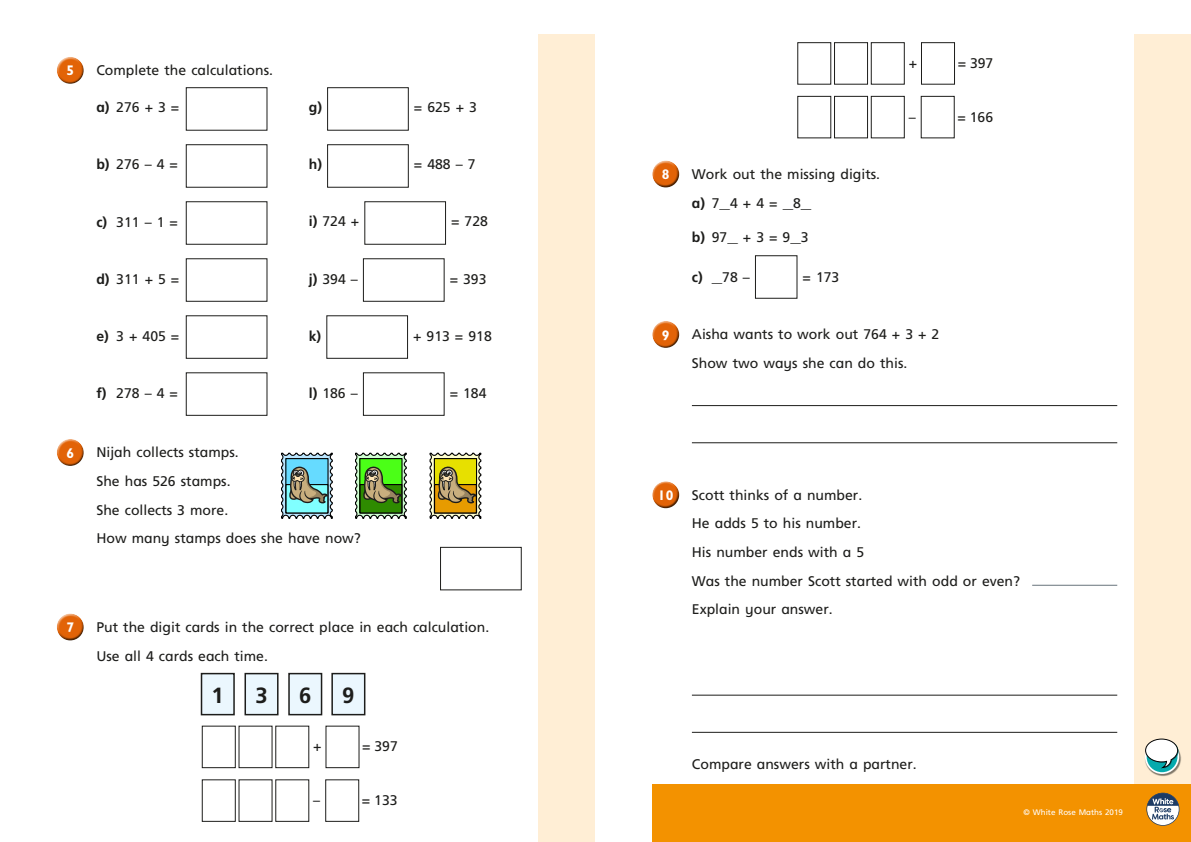
<style>
.page{position:relative;width:1191px;height:842px;background:#fff}
.page>*{position:absolute;margin:0;border:0;box-sizing:border-box;transform-origin:0 0}
.t1{font:700 22px "Frutiger Inf";color:#1d1d1b}
.t2{font:14px/28.7px "Frutiger Inf";color:#1d1d1b}
.t3{font:700 14px "Gill Infant";color:#fff}
.t4{font:14px "Frutiger Inf";color:#1d1d1b;scale:1.5 1}
.t5{font:700 14px "Frutiger Inf";color:#1d1d1b}
.t6{font:8px "Frutiger Inf";color:#fff}
.s1{font-weight:700}
</style>
<div class="page">
<div style="left:539px;top:34px;width:99px;height:808px;background:#ffeed5"></div>
<div style="left:1134px;top:34px;width:57px;height:808px;background:#ffeed5"></div>
<div style="left:595px;top:0;width:57px;height:842px;background:#fff"></div>
<div style="left:652px;top:785px;width:539px;height:57px;background:#f39200"></div>
<hr style="left:692px;top:405px;width:425px;height:1px;background:#1d1d1b">
<hr style="left:692px;top:442px;width:425px;height:1px;background:#1d1d1b">
<hr style="left:692px;top:695px;width:425px;height:1px;background:#1d1d1b">
<hr style="left:692px;top:732px;width:425px;height:1px;background:#1d1d1b">
<div style="left:834px;top:42px;width:34px;height:43px;border:1px solid #1d1d1b"></div>
<div style="left:870px;top:42px;width:34px;height:43px;border:1px solid #1d1d1b"></div>
<div style="left:921px;top:42px;width:34px;height:43px;border:1px solid #1d1d1b"></div>
<div style="left:834px;top:96px;width:34px;height:42px;border:1px solid #1d1d1b"></div>
<div style="left:870px;top:96px;width:34px;height:42px;border:1px solid #1d1d1b"></div>
<div style="left:652px;top:160px;width:28px;height:22px;background:#fff;opacity:.75"></div>
<div style="left:652px;top:164px;width:29px;height:25px;background:#1d1d1b;opacity:.75"></div>
<div style="left:755px;top:255px;width:42px;height:44px;border:1px solid #1d1d1b"></div>
<div style="left:652px;top:320px;width:28px;height:22px;background:#fff;opacity:.75"></div>
<div style="left:652px;top:325px;width:29px;height:24px;background:#1d1d1b;opacity:.75"></div>
<div style="left:652px;top:480px;width:28px;height:22px;background:#fff;opacity:.75"></div>
<div style="left:652px;top:485px;width:29px;height:24px;background:#1d1d1b;opacity:.75"></div>
<hr style="left:1032px;top:585px;width:85px;height:1px;background:#68747b">
<div style="left:56px;top:56px;width:28px;height:22px;background:#fff;opacity:.75"></div>
<div style="left:56px;top:61px;width:29px;height:24px;background:#1d1d1b;opacity:.75"></div>
<div style="left:186px;top:87px;width:81px;height:44px;border:1px solid #1d1d1b"></div>
<div style="left:327px;top:87px;width:82px;height:44px;border:1px solid #1d1d1b"></div>
<div style="left:186px;top:144px;width:81px;height:44px;border:1px solid #1d1d1b"></div>
<div style="left:327px;top:144px;width:82px;height:44px;border:1px solid #1d1d1b"></div>
<div style="left:186px;top:201px;width:81px;height:44px;border:1px solid #1d1d1b"></div>
<div style="left:364px;top:201px;width:82px;height:44px;border:1px solid #1d1d1b"></div>
<div style="left:186px;top:258px;width:81px;height:44px;border:1px solid #1d1d1b"></div>
<div style="left:363px;top:258px;width:81px;height:44px;border:1px solid #1d1d1b"></div>
<div style="left:186px;top:315px;width:81px;height:44px;border:1px solid #1d1d1b"></div>
<div style="left:326px;top:315px;width:82px;height:44px;border:1px solid #1d1d1b"></div>
<div style="left:186px;top:372px;width:81px;height:44px;border:1px solid #1d1d1b"></div>
<div style="left:363px;top:372px;width:81px;height:44px;border:1px solid #1d1d1b"></div>
<div style="left:56px;top:438px;width:28px;height:22px;background:#fff;opacity:.75"></div>
<div style="left:56px;top:443px;width:29px;height:24px;background:#1d1d1b;opacity:.75"></div>
<div style="left:440px;top:547px;width:82px;height:43px;border:1px solid #1d1d1b"></div>
<div style="left:56px;top:613px;width:28px;height:22px;background:#fff;opacity:.75"></div>
<div style="left:56px;top:617px;width:29px;height:25px;background:#1d1d1b;opacity:.75"></div>
<div style="left:245px;top:674px;width:33px;height:41px;background:#ebf7fe"></div>
<div style="left:244px;top:673px;width:34px;height:42px;border:2px solid #1d1d1b"></div>
<div style="left:201px;top:674px;width:33px;height:41px;background:#ebf7fe"></div>
<div style="left:201px;top:673px;width:34px;height:42px;border:2px solid #1d1d1b"></div>
<div style="left:289px;top:674px;width:32px;height:41px;background:#ebf7fe"></div>
<div style="left:288px;top:673px;width:34px;height:42px;border:2px solid #1d1d1b"></div>
<div style="left:332px;top:674px;width:33px;height:41px;background:#ebf7fe"></div>
<div style="left:331px;top:673px;width:34px;height:42px;border:2px solid #1d1d1b"></div>
<div style="left:202px;top:726px;width:34px;height:42px;border:1px solid #1d1d1b"></div>
<div style="left:202px;top:779px;width:34px;height:43px;border:1px solid #1d1d1b"></div>
<div style="left:325px;top:779px;width:34px;height:43px;border:1px solid #1d1d1b"></div>
<svg style="left:1146px;top:793px;width:33px;height:33px"></svg>
<img style="left:1148px;top:748px;width:33px;height:28px">
<svg style="left:1145px;top:740px;width:33px;height:33px"></svg>
<div style="left:1145px;top:740px;width:34px;height:34px;border:2px solid #fff;border-radius:50%"></div>
<svg style="left:1145px;top:739px;width:33px;height:29px"></svg>
<svg style="left:281px;top:452px;width:52px;height:67px;background:#76a8ad"></svg>
<svg style="left:355px;top:452px;width:52px;height:67px;background:#649e48"></svg>
<svg style="left:429px;top:452px;width:52px;height:67px;background:#ae9c45"></svg>
<p class="t3" style="left:66px;top:62px;width:9px">5</p>
<p class="t2" style="left:96px;top:56px;width:178px">Complete the calculations.</p>
<p class="t2" style="left:96px;top:93px;width:84px"><span class="s1">a)</span> 276 + 3 =</p>
<p class="t5" style="left:309px;top:99px;width:15px">g)</p>
<p class="t2" style="left:414px;top:93px;width:65px">=625+3</p>
<p class="t2" style="left:96px;top:150px;width:83px"><span class="s1">b)</span> 276 – 4 =</p>
<p class="t5" style="left:309px;top:156px;width:15px">h)</p>
<p class="t2" style="left:414px;top:150px;width:63px">=488–7</p>
<p class="t2" style="left:96px;top:207px;width:83px"><span class="s1">c)</span> 311 – 1 =</p>
<p class="t2" style="left:309px;top:207px;width:52px"><span class="s1">i)</span> 724 +</p>
<p class="t2" style="left:451px;top:207px;width:38px">= 728</p>
<p class="t2" style="left:96px;top:264px;width:84px"><span class="s1">d)</span> 311 + 5 =</p>
<p class="t2" style="left:309px;top:264px;width:51px"><span class="s1">j)</span> 394 –</p>
<p class="t2" style="left:450px;top:264px;width:38px">= 393</p>
<p class="t2" style="left:96px;top:321px;width:84px"><span class="s1">e)</span> 3 + 405 =</p>
<p class="t5" style="left:309px;top:327px;width:14px">k)</p>
<p class="t2" style="left:413px;top:321px;width:80px">+ 913 = 918</p>
<p class="t2" style="left:96px;top:378px;width:83px"><span class="s1">f)</span> 278 – 4 =</p>
<p class="t2" style="left:309px;top:378px;width:51px"><span class="s1">l)</span> 186 –</p>
<p class="t2" style="left:450px;top:378px;width:38px">= 184</p>
<p class="t3" style="left:66px;top:445px;width:9px">6</p>
<p class="t2" style="left:96px;top:438px;width:266px">Nijah collects stamps.<br>She has 526 stamps.<br>She collects 3 more.<br>How many stamps does she have now?</p>
<p class="t3" style="left:66px;top:619px;width:9px">7</p>
<p class="t2" style="left:96px;top:613px;width:394px">Put the digit cards in the correct place in each calculation.<br>Use all 4 cards each time.</p>
<h1 class="t1" style="left:212px;top:682px;width:14px">1</h1>
<h1 class="t1" style="left:255px;top:682px;width:14px">3</h1>
<h1 class="t1" style="left:299px;top:682px;width:14px">6</h1>
<h1 class="t1" style="left:342px;top:682px;width:14px">9</h1>
<p class="t2" style="left:313px;top:732px;width:10px">+</p>
<p class="t2" style="left:362px;top:732px;width:37px">= 397</p>
<p class="t2" style="left:313px;top:786px;width:8px">–</p>
<p class="t2" style="left:362px;top:786px;width:37px">= 133</p>
<p class="t2" style="left:908px;top:49px;width:10px">+</p>
<p class="t2" style="left:957px;top:49px;width:37px">= 397</p>
<p class="t3" style="left:662px;top:166px;width:9px">8</p>
<p class="t2" style="left:692px;top:160px;width:190px">Work out the missing digits. <span class="s1">a)</span> 7_4 + 4 = _8_</p>
<p class="t2" style="left:692px;top:223px;width:118px"><span class="s1">b)</span> 97_ + 3 = 9_3</p>
<p class="t4" style="left:692px;top:269px;width:40px"><span class="s1">c)</span> _78 –</p>
<p class="t2" style="left:802px;top:263px;width:38px">= 173</p>
<p class="t2" style="left:908px;top:102px;width:8px">–</p>
<p class="t2" style="left:957px;top:102px;width:37px">= 166</p>
<p class="t3" style="left:662px;top:326px;width:9px">9</p>
<p class="t2" style="left:692px;top:320px;width:249px">Aisha wants to work out 764 + 3 + 2<br>Show two ways she can do this.</p>
<p class="t3" style="left:658px;top:487px;width:17px">10</p>
<p class="t2" style="left:692px;top:480px;width:330px">Scott thinks of a number.<br>He adds 5 to his number.<br>His number ends with a 5<br>Was the number Scott started with odd or even?<br>Explain your answer.</p>
<p class="t2" style="left:692px;top:750px;width:226px">Compare answers with a partner.</p>
<p class="t6" style="left:1023px;top:808px;width:101px">© White Rose Maths 2019</p>
</div>
